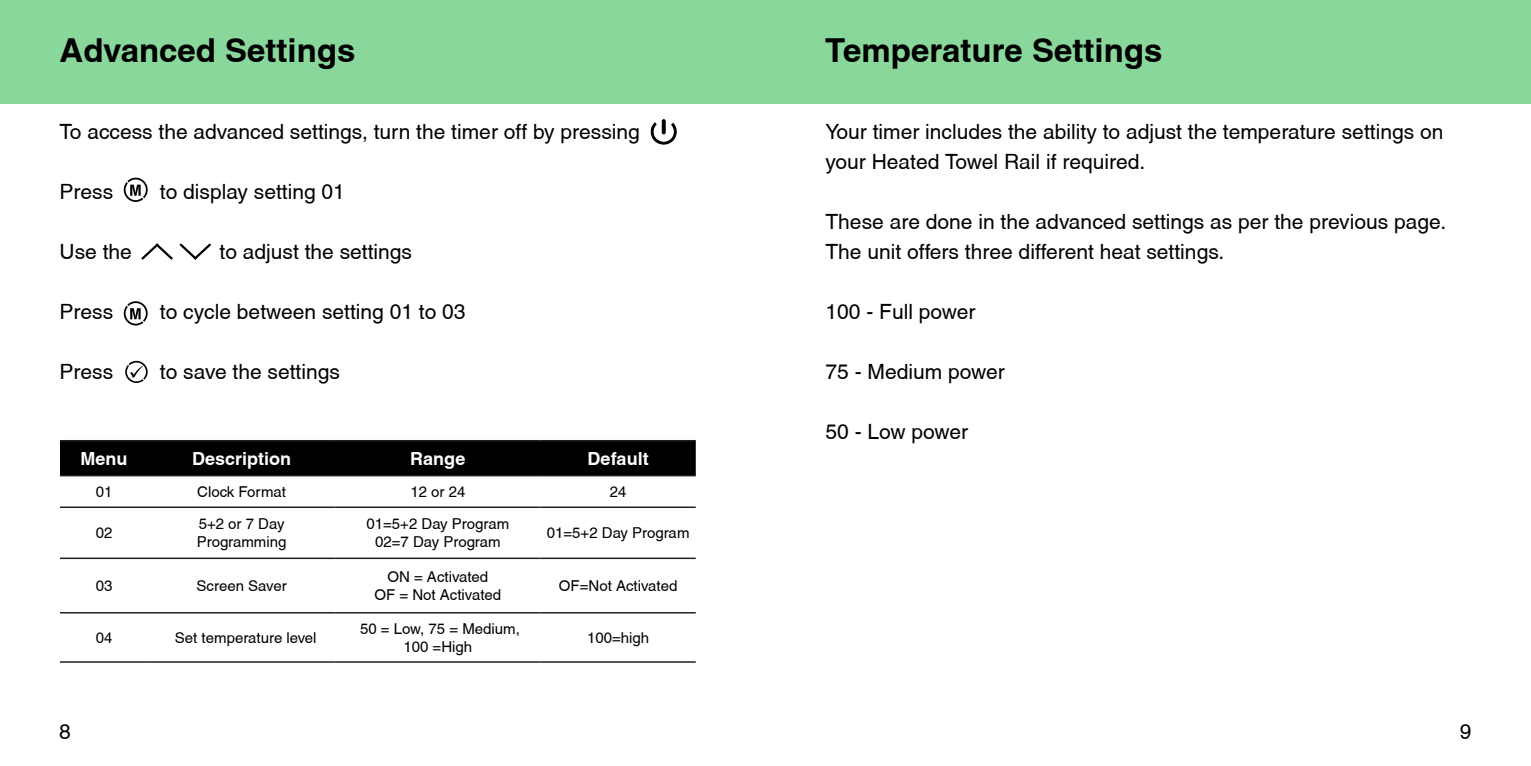
<style>
.page{position:relative;width:1531px;height:766px;background:#fff}
.page>*{position:absolute;margin:0;border:0;box-sizing:border-box;transform-origin:0 0}
.t1{font:700 33px "Helvetica";color:#000}
.t2{font:21px/30px "Helvetica";color:#010203}
.t3{font:21px "Helvetica";color:#040503}
.t4{font:700 18px "Helvetica";color:#fff}
.t5{font:15px/18px "Helvetica";color:#000;text-align:center}
</style>
<div class="page">
<div style="left:0;top:0;width:1531px;height:104px;background:#89d79b"></div>
<svg style="left:124px;top:178px;width:24px;height:24px"></svg>
<svg style="left:124px;top:301px;width:24px;height:24px"></svg>
<svg style="left:141px;top:243px;width:32px;height:17px"></svg>
<svg style="left:179px;top:243px;width:32px;height:17px"></svg>
<div style="left:662px;top:119px;width:4px;height:15px;border:1px solid #000"></div>
<svg style="left:650px;top:120px;width:27px;height:25px"></svg>
<svg style="left:125px;top:361px;width:23px;height:22px"></svg>
<div style="left:60px;top:441px;width:636px;height:34px;background:#000"></div>
<hr style="left:60px;top:440px;width:88px;height:1px;background:#231f20">
<hr style="left:148px;top:440px;width:187px;height:1px;background:#231f20">
<hr style="left:335px;top:440px;width:205px;height:1px;background:#231f20">
<hr style="left:540px;top:440px;width:156px;height:1px;background:#231f20">
<hr style="left:60px;top:475px;width:88px;height:1px;background:#231f20">
<hr style="left:148px;top:475px;width:187px;height:1px;background:#231f20">
<hr style="left:335px;top:475px;width:205px;height:1px;background:#231f20">
<hr style="left:540px;top:475px;width:156px;height:1px;background:#231f20">
<hr style="left:60px;top:506px;width:88px;height:2px;background:#231f20">
<hr style="left:148px;top:506px;width:187px;height:2px;background:#231f20">
<hr style="left:335px;top:506px;width:205px;height:2px;background:#231f20">
<hr style="left:540px;top:506px;width:156px;height:2px;background:#231f20">
<hr style="left:60px;top:557px;width:88px;height:2px;background:#231f20">
<hr style="left:148px;top:557px;width:187px;height:2px;background:#231f20">
<hr style="left:335px;top:557px;width:205px;height:2px;background:#231f20">
<hr style="left:540px;top:557px;width:156px;height:2px;background:#231f20">
<hr style="left:60px;top:612px;width:88px;height:1px;background:#231f20">
<hr style="left:148px;top:612px;width:187px;height:1px;background:#231f20">
<hr style="left:335px;top:612px;width:205px;height:1px;background:#231f20">
<hr style="left:540px;top:612px;width:156px;height:1px;background:#231f20">
<hr style="left:60px;top:661px;width:88px;height:1px;background:#231f20">
<hr style="left:148px;top:661px;width:187px;height:1px;background:#231f20">
<hr style="left:335px;top:661px;width:205px;height:1px;background:#231f20">
<hr style="left:540px;top:661px;width:156px;height:1px;background:#231f20">
<p class="t1" style="left:60px;top:31px;width:297px">Advanced Settings</p>
<p class="t2" style="left:60px;top:116px;width:582px">To access the advanced settings, turn the timer off by pressing</p>
<p class="t2" style="left:60px;top:176px;width:55px">Press</p>
<p class="t2" style="left:160px;top:176px;width:186px">to display setting 01</p>
<p class="t2" style="left:60px;top:236px;width:74px">Use the</p>
<p class="t2" style="left:219px;top:236px;width:194px">to adjust the settings</p>
<p class="t2" style="left:60px;top:296px;width:55px">Press</p>
<p class="t2" style="left:160px;top:296px;width:307px">to cycle between setting 01 to 03</p>
<p class="t2" style="left:60px;top:356px;width:55px">Press</p>
<p class="t2" style="left:160px;top:356px;width:181px">to save the settings</p>
<p class="t4" style="left:81px;top:447px;width:48px">Menu</p>
<p class="t4" style="left:192px;top:447px;width:101px">Description</p>
<p class="t4" style="left:410px;top:447px;width:57px">Range</p>
<p class="t4" style="left:588px;top:447px;width:63px">Default</p>
<p class="t5" style="left:96px;top:482px;width:18px">01</p>
<p class="t5" style="left:197px;top:482px;width:90px">Clock Format</p>
<p class="t5" style="left:410px;top:482px;width:57px">12 or 24</p>
<p class="t5" style="left:610px;top:482px;width:18px">24</p>
<p class="t5" style="left:96px;top:523px;width:18px">02</p>
<p class="t5" style="left:199px;top:514px;width:87px">5+2 or 7 Day</p>
<p class="t5" style="left:197px;top:532px;width:91px">Programming</p>
<p class="t5" style="left:366px;top:514px;width:144px">01=5+2 Day Program</p>
<p class="t5" style="left:375px;top:532px;width:127px">02=7 Day Program</p>
<p class="t5" style="left:547px;top:523px;width:144px">01=5+2 Day Program</p>
<p class="t5" style="left:96px;top:576px;width:18px">03</p>
<p class="t5" style="left:196px;top:576px;width:92px">Screen Saver</p>
<p class="t5" style="left:387px;top:567px;width:102px">ON = Activated</p>
<p class="t5" style="left:374px;top:585px;width:128px">OF = Not Activated</p>
<p class="t5" style="left:559px;top:576px;width:120px">OF=Not Activated</p>
<p class="t5" style="left:96px;top:628px;width:18px">04</p>
<p class="t5" style="left:175px;top:628px;width:143px">Set temperature level</p>
<p class="t5" style="left:360px;top:619px;width:161px">50 = Low, 75 = Medium,<br>100 =High</p>
<p class="t5" style="left:587px;top:628px;width:64px">100=high</p>
<p class="t1" style="left:825px;top:31px;width:339px">Temperature Settings</p>
<p class="t2" style="left:825px;top:116px;width:619px">Your timer includes the ability to adjust the temperature settings on your Heated Towel Rail if required.</p>
<p class="t2" style="left:825px;top:206px;width:622px">These are done in the advanced settings as per the previous page.<br>The unit offers three different heat settings.</p>
<p class="t2" style="left:825px;top:296px;width:152px">100 - Full power</p>
<p class="t2" style="left:825px;top:356px;width:181px">75 - Medium power</p>
<p class="t2" style="left:825px;top:416px;width:144px">50 - Low power</p>
<p class="t3" style="left:59px;top:718px;width:13px">8</p>
<p class="t3" style="left:1460px;top:718px;width:13px">9</p>
</div>
